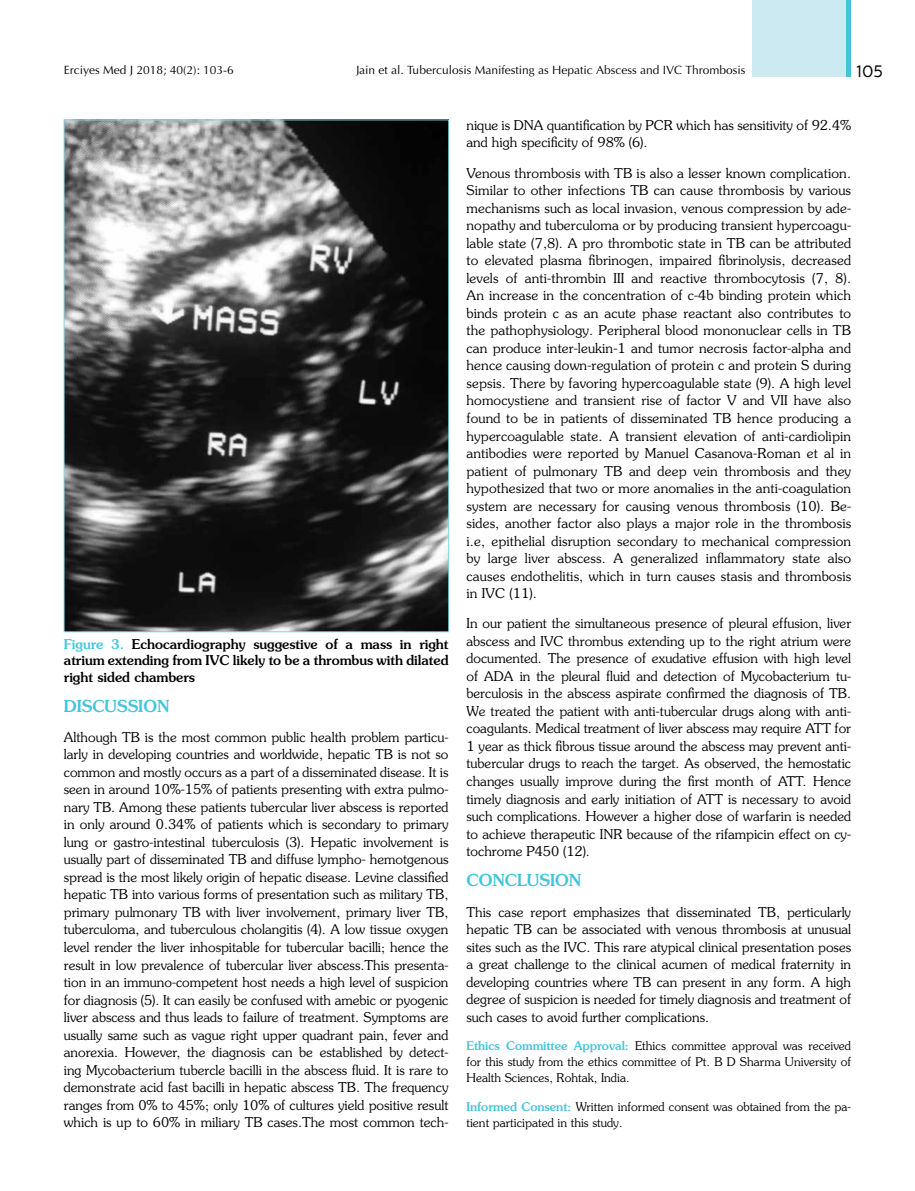
<style>
.page{position:relative;width:915px;height:1191px;background:#fff}
.page>*{position:absolute;margin:0;border:0;box-sizing:border-box;transform-origin:0 0}
.t1{font:500 16.5px "Souvenir Std";color:#42c4dd}
.t2{font:16.5px "Centrale Sans";color:#000}
.t3{font:300 13.5px/17.5px "Souvenir Std";color:#000;text-align:justify}
.t4{font:500 13.5px/16.2px "Souvenir Std";color:#000;text-align:justify}
.t5{font:300 12px/16px "Souvenir Std";color:#000;text-align:justify}
.t6{font:12px "Optima Normal Tr";color:#000}
.s1{color:#42c4dd}
.s2{font-weight:500;color:#42c4dd}
</style>
<div class="page">
<div style="left:752px;top:0;width:98px;height:77px;background:#cbeaf2"></div>
<hr style="left:846px;top:0;width:4px;height:77px;background:#42c4dd">
<img style="left:66px;top:122px;width:381px;height:508px">
<p class="t6" style="left:64px;top:62px;width:171px">Erciyes Med J 2018; 40(2): 103-6</p>
<p class="t6" style="left:356px;top:62px;width:391px">Jain et al. Tuberculosis Manifesting as Hepatic Abscess and IVC Thrombosis</p>
<p class="t2" style="left:856px;top:62px;width:28px">105</p>
<p class="t4" style="left:64px;top:636px;width:386px"><span class="s1">Figure 3.</span> Echocardiography suggestive of a mass in right atrium extending from IVC likely to be a thrombus with dilated right sided chambers</p>
<p class="t1" style="left:64px;top:695px;width:107px">DISCUSSION</p>
<p class="t3" style="left:64px;top:728px;width:386px">Although TB is the most common public health problem particu&shy;larly in developing countries and worldwide, hepatic TB is not so common and mostly occurs as a part of a disseminated disease. It is seen in around 10%-15% of patients presenting with extra pulmo&shy;nary TB. Among these patients tubercular liver abscess is reported in only around 0.34% of patients which is secondary to primary lung or gastro-intestinal tuberculosis (3). Hepatic involvement is usually part of disseminated TB and diffuse lympho- hemotgenous spread is the most likely origin of hepatic disease. Levine classified hepatic TB into various forms of presentation such as military TB, primary pulmonary TB with liver involvement, primary liver TB, tuberculoma, and tuberculous cholangitis (4). A low tissue oxygen level render the liver inhospitable for tubercular bacilli; hence the result in low prevalence of tubercular liver abscess.This presenta&shy;tion in an immuno-competent host needs a high level of suspicion for diagnosis (5). It can easily be confused with amebic or pyogenic liver abscess and thus leads to failure of treatment. Symptoms are usually same such as vague right upper quadrant pain, fever and anorexia. However, the diagnosis can be established by detect&shy;ing Mycobacterium tubercle bacilli in the abscess fluid. It is rare to demonstrate acid fast bacilli in hepatic abscess TB. The frequency ranges from 0% to 45%; only 10% of cultures yield positive result which is up to 60% in miliary TB cases.The most common tech-</p>
<p class="t3" style="left:466px;top:116px;width:386px">nique is DNA quantification by PCR which has sensitivity of 92.4% and high specificity of 98% (6).</p>
<p class="t3" style="left:466px;top:164px;width:386px">Venous thrombosis with TB is also a lesser known complication.<br>Similar to other infections TB can cause thrombosis by various mechanisms such as local invasion, venous compression by ade&shy;nopathy and tuberculoma or by producing transient hypercoagu&shy;lable state (7,8). A pro thrombotic state in TB can be attributed to elevated plasma fibrinogen, impaired fibrinolysis, decreased levels of anti-thrombin III and reactive thrombocytosis (7, 8).<br>An increase in the concentration of c-4b binding protein which binds protein c as an acute phase reactant also contributes to the pathophysiology. Peripheral blood mononuclear cells in TB can produce inter-leukin-1 and tumor necrosis factor-alpha and hence causing down-regulation of protein c and protein S during sepsis. There by favoring hypercoagulable state (9). A high level homocystiene and transient rise of factor V and VII have also found to be in patients of disseminated TB hence producing a hypercoagulable state. A transient elevation of anti-cardiolipin antibodies were reported by Manuel Casanova-Roman et al in patient of pulmonary TB and deep vein thrombosis and they hypothesized that two or more anomalies in the anti-coagulation system are necessary for causing venous thrombosis (10). Be&shy;sides, another factor also plays a major role in the thrombosis i.e, epithelial disruption secondary to mechanical compression by large liver abscess. A generalized inflammatory state also causes endothelitis, which in turn causes stasis and thrombosis in IVC (11).</p>
<p class="t3" style="left:466px;top:615px;width:386px">In our patient the simultaneous presence of pleural effusion, liver abscess and IVC thrombus extending up to the right atrium were documented. The presence of exudative effusion with high level of ADA in the pleural fluid and detection of Mycobacterium tu&shy;berculosis in the abscess aspirate confirmed the diagnosis of TB.<br>We treated the patient with anti-tubercular drugs along with anti&shy;coagulants. Medical treatment of liver abscess may require ATT for 1 year as thick fibrous tissue around the abscess may prevent anti&shy;tubercular drugs to reach the target. As observed, the hemostatic changes usually improve during the first month of ATT. Hence timely diagnosis and early initiation of ATT is necessary to avoid such complications. However a higher dose of warfarin is needed to achieve therapeutic INR because of the rifampicin effect on cy&shy;tochrome P450 (12).</p>
<p class="t1" style="left:466px;top:870px;width:116px">CONCLUSION</p>
<p class="t3" style="left:466px;top:903px;width:386px">This case report emphasizes that disseminated TB, perticularly hepatic TB can be associated with venous thrombosis at unusual sites such as the IVC. This rare atypical clinical presentation poses a great challenge to the clinical acumen of medical fraternity in developing countries where TB can present in any form. A high degree of suspicion is needed for timely diagnosis and treatment of such cases to avoid further complications.</p>
<p class="t5" style="left:466px;top:1038px;width:386px"><span class="s2">Ethics Committee Approval:</span> Ethics committee approval was received for this study from the ethics committee of Pt. B D Sharma University of Health Sciences, Rohtak, India.</p>
<p class="t5" style="left:466px;top:1098px;width:386px"><span class="s2">Informed Consent:</span> Written informed consent was obtained from the pa&shy;tient participated in this study.</p>
</div>
